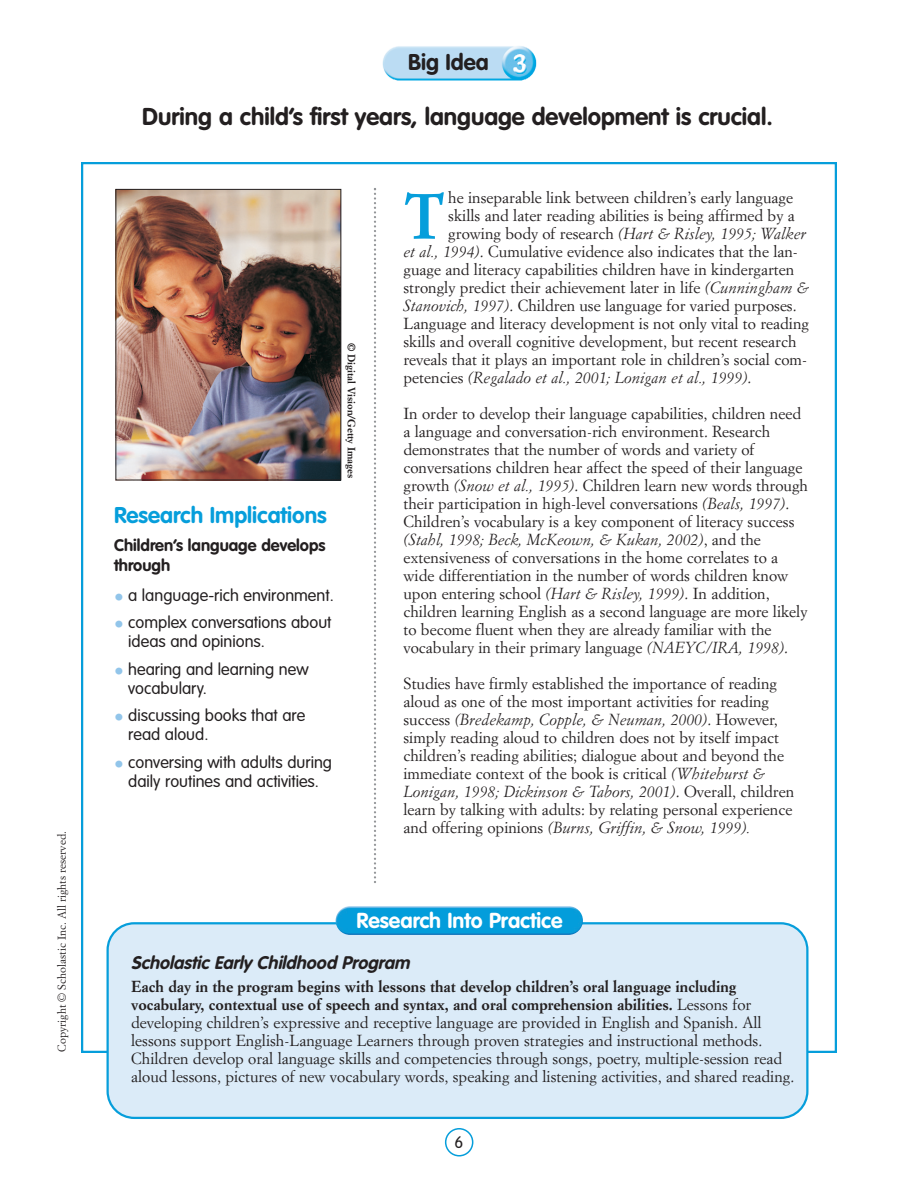
<style>
.page{position:relative;width:918px;height:1188px;background:#fff}
.page>*{position:absolute;margin:0;border:0;box-sizing:border-box;transform-origin:0 0}
.t1{font:700 62.7px "Simoncini Garamond";color:#069edb}
.t2{font:700 24px "VAG Rounded";color:#231f20}
.t3{font:700 22.5px "VAG Rounded";color:#069edb}
.t4{font:700 22.5px "VAG Rounded";color:#231f20}
.t5{font:700 21.3px "VAG Rounded";color:#fff}
.t6{font:italic 700 18px "VAG Rounded";color:#231f20}
.t7{font:300 16.5px/18.8px "VAG Rounded";color:#231f20}
.t8{font:700 16.5px/19.8px "VAG Rounded";color:#231f20}
.t9{font:15.75px/18px "Simoncini Garamond";color:#231f20}
.t10{font:italic 15.75px "Simoncini Garamond";color:#231f20}
.t11{font:11.25px "Simoncini Garamond";color:#231f20}
.t12{font:700 10.5px "Simoncini Garamond";color:#231f20}
.s1{font-weight:900;font-size:19.5px;color:#92c5ea}
.s2{font-style:normal}
.s3{font-style:italic}
.s4{font-weight:700}
</style>
<div class="page">
<div style="left:106px;top:922px;width:702px;height:197px;background:#dbebf8"></div>
<img style="left:382px;top:46px;width:155px;height:35px">
<img style="left:118px;top:191px;width:221px;height:287px">
<div style="left:116px;top:189px;width:225px;height:291px;border:1px solid #231f20"></div>
<svg style="left:374px;top:188px;width:2px;height:695px"></svg>
<img style="left:336px;top:906px;width:247px;height:29px">
<svg style="left:445px;top:1128px;width:28px;height:29px"></svg>
<p class="t11" style="left:57px;top:1052px;width:222px;rotate:-90deg">Copyright © Scholastic Inc. All rights reserved.</p>
<h3 class="t4" style="left:408px;top:52px;width:82px">Big Idea</h3>
<h2 class="t2" style="left:142px;top:106px;width:632px">During a child’s first years, language development is crucial.</h2>
<h3 class="t3" style="left:114px;top:506px;width:214px">Research Implications</h3>
<p class="t8" style="left:114px;top:537px;width:213px">Children’s language develops through</p>
<p class="t7" style="left:114px;top:587px;width:221px"><span class="s1">•</span> a language-rich environment.</p>
<p class="t7" style="left:128px;top:614px;width:205px;text-indent:-14px"><span class="s1">•</span> complex conversations about ideas and opinions.</p>
<p class="t7" style="left:128px;top:661px;width:182px;text-indent:-14px"><span class="s1">•</span> hearing and learning new vocabulary.</p>
<p class="t7" style="left:128px;top:707px;width:179px;text-indent:-14px"><span class="s1">•</span> discussing books that are read aloud.</p>
<p class="t7" style="left:114px;top:754px;width:220px;text-align:center"><span class="s1">•</span> conversing with adults during daily routines and activities.</p>
<p class="t12" style="left:356px;top:343px;width:137px;rotate:90deg">© Digital Vision/Getty Images</p>
<h1 class="t1" style="left:404px;top:190px;width:43px">T</h1>
<p class="t9" style="left:448px;top:189px;width:346px">he inseparable link between children’s early language</p>
<p class="t9" style="left:448px;top:207px;width:348px">skills and later reading abilities is being affirmed by a</p>
<p class="t10" style="left:448px;top:226px;width:359px"><span class="s2">growing body of research</span> (Hart &amp; Risley, 1995; Walker</p>
<p class="t9" style="left:403px;top:243px;width:396px"><span class="s3">et al., 1994)</span>. Cumulative evidence also indicates that the lan-</p>
<p class="t9" style="left:403px;top:261px;width:392px">guage and literacy capabilities children have in kindergarten</p>
<p class="t9" style="left:403px;top:279px;width:407px">strongly predict their achievement later in life <span class="s3">(Cunningham &amp;</span></p>
<p class="t9" style="left:403px;top:297px;width:395px"><span class="s3">Stanovich, 1997)</span>. Children use language for varied purposes.</p>
<p class="t9" style="left:403px;top:315px;width:407px">Language and literacy development is not only vital to reading</p>
<p class="t9" style="left:403px;top:333px;width:394px">skills and overall cognitive development, but recent research</p>
<p class="t9" style="left:403px;top:351px;width:405px">reveals that it plays an important role in children’s social com-</p>
<p class="t10" style="left:403px;top:371px;width:350px"><span class="s2">petencies</span> (Regalado et al., 2001; Lonigan et al., 1999)<span class="s2">.</span></p>
<p class="t9" style="left:403px;top:405px;width:406px">In order to develop their language capabilities, children need a language and conversation-rich environment. Research demonstrates that the number of words and variety of conversations children hear affect the speed of their language growth <span class="s3">(Snow et al., 1995)</span>. Children learn new words through their participation in high-level conversations <span class="s3">(Beals, 1997)</span>.<br>Children’s vocabulary is a key component of literacy success <span class="s3">(Stahl, 1998; Beck, McKeown, &amp; Kukan, 2002)</span>, and the extensiveness of conversations in the home correlates to a wide differentiation in the number of words children know upon entering school <span class="s3">(Hart &amp; Risley, 1999)</span>. In addition, children learning English as a second language are more likely to become fluent when they are already familiar with the vocabulary in their primary language <span class="s3">(NAEYC/IRA, 1998)</span>.</p>
<p class="t9" style="left:403px;top:675px;width:392px">Studies have firmly established the importance of reading aloud as one of the most important activities for reading success <span class="s3">(Bredekamp, Copple, &amp; Neuman, 2000)</span>. However, simply reading aloud to children does not by itself impact children’s reading abilities; dialogue about and beyond the immediate context of the book is critical <span class="s3">(Whitehurst &amp; Lonigan, 1998; Dickinson &amp; Tabors, 2001)</span>. Overall, children learn by talking with adults: by relating personal experience and offering opinions <span class="s3">(Burns, Griffin, &amp; Snow, 1999).</span></p>
<h3 class="t5" style="left:356px;top:912px;width:208px">Research Into Practice</h3>
<p class="t6" style="left:131px;top:955px;width:280px">Scholastic Early Childhood Program</p>
<p class="t9" style="left:131px;top:979px;width:665px"><span class="s4">Each day in the program begins with lessons that develop children’s oral language including vocabulary, contextual use of speech and syntax, and oral comprehension abilities.</span> Lessons for developing children’s expressive and receptive language are provided in English and Spanish. All lessons support English-Language Learners through proven strategies and instructional methods.<br>Children develop oral language skills and competencies through songs, poetry, multiple-session read aloud lessons, pictures of new vocabulary words, speaking and listening activities, and shared reading.</p>
<p class="t7" style="left:454px;top:1134px;width:10px">6</p>
</div>
